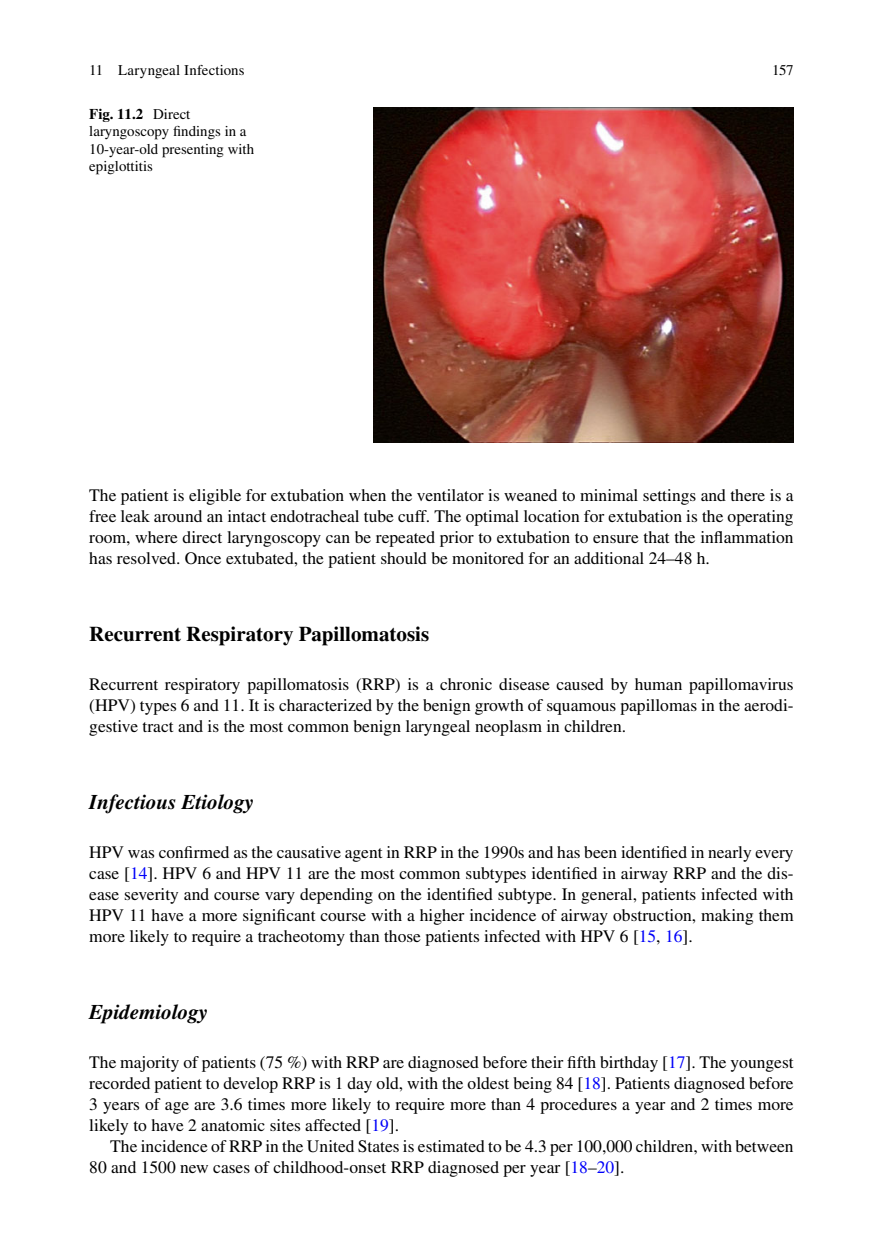
<style>
.page{position:relative;width:883px;height:1260px;background:#fff}
.page>*{position:absolute;margin:0;border:0;box-sizing:border-box;transform-origin:0 0}
.t1{font:700 21px "Cccvdx Pwfkhd Times";color:#000}
.t2{font:italic 700 21px "Llsyns Llksrv Times";color:#000}
.t3{font:17.5px/21px "Lvbfht Vlfsrh Times";color:#000;text-align:justify}
.t4{font:14.88px/17.5px "Lvbfht Vlfsrh Times";color:#000}
.t5{font:700 14.88px "Cccvdx Pwfkhd Times";color:#000}
.s1{font-family:"Lvbfht Vlfsrh Times";font-weight:400}
.s2{color:#0000fa}
</style>
<div class="page">
<img style="left:374px;top:107px;width:420px;height:336px">
<p class="t4" style="left:89px;top:63px;width:157px">11 Laryngeal Infections</p>
<p class="t5" style="left:89px;top:108px;width:103px">Fig. 11.2 <span class="s1">Direct</span></p>
<p class="t4" style="left:89px;top:124px;width:166px">laryngoscopy findings in a<br>10-year-old presenting with epiglottitis</p>
<p class="t4" style="left:772px;top:63px;width:23px">157</p>
<p class="t3" style="left:89px;top:487px;width:706px">The patient is eligible for extubation when the ventilator is weaned to minimal settings and there is a free leak around an intact endotracheal tube cuff. The optimal location for extubation is the operating room, where direct laryngoscopy can be repeated prior to extubation to ensure that the inflammation has resolved. Once extubated, the patient should be monitored for an additional 24–48 h.</p>
<p class="t1" style="left:89px;top:627px;width:342px">Recurrent Respiratory Papillomatosis</p>
<p class="t3" style="left:89px;top:676px;width:706px">Recurrent respiratory papillomatosis (RRP) is a chronic disease caused by human papillomavirus (HPV) types 6 and 11. It is characterized by the benign growth of squamous papillomas in the aerodi&shy;gestive tract and is the most common benign laryngeal neoplasm in children.</p>
<p class="t2" style="left:89px;top:795px;width:166px">Infectious Etiology</p>
<p class="t3" style="left:89px;top:844px;width:706px">HPV was confirmed as the causative agent in RRP in the 1990s and has been identified in nearly every case [ <span class="s2">14</span> ]. HPV 6 and HPV 11 are the most common subtypes identified in airway RRP and the dis&shy;ease severity and course vary depending on the identified subtype. In general, patients infected with HPV 11 have a more significant course with a higher incidence of airway obstruction, making them more likely to require a tracheotomy than those patients infected with HPV 6 [ <span class="s2">15</span> , <span class="s2">16</span> ].</p>
<p class="t2" style="left:89px;top:1005px;width:121px">Epidemiology</p>
<p class="t3" style="left:89px;top:1054px;width:706px">The majority of patients (75 %) with RRP are diagnosed before their fifth birthday [ <span class="s2">17</span> ]. The youngest recorded patient to develop RRP is 1 day old, with the oldest being 84 [ <span class="s2">18</span> ]. Patients diagnosed before 3 years of age are 3.6 times more likely to require more than 4 procedures a year and 2 times more likely to have 2 anatomic sites affected [ <span class="s2">19</span> ].</p>
<p class="t3" style="left:89px;top:1138px;width:706px;text-indent:21px">The incidence of RRP in the United States is estimated to be 4.3 per 100,000 children, with between<br>80 and 1500 new cases of childhood- onset RRP diagnosed per year [ <span class="s2">18</span> – <span class="s2">20</span> ].</p>
</div>
